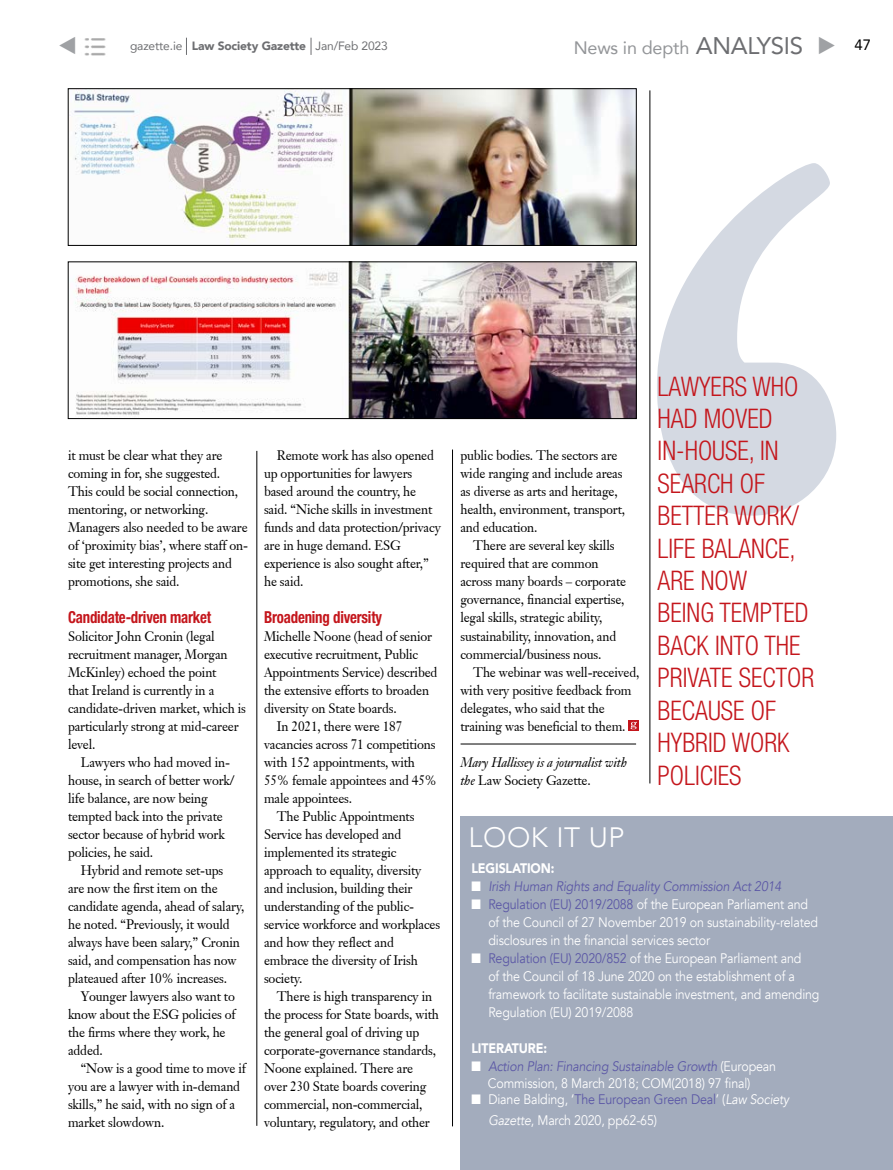
<style>
.page{position:relative;width:893px;height:1170px;background:#fff}
.page>*{position:absolute;margin:0;border:0;box-sizing:border-box;transform-origin:0 0}
.t1{font:300 27.9px "Avenir";letter-spacing:.02em;color:#fff}
.t2{font:300 condensed 27px/32.4px "Helvetica Neue LT";color:#c4161c;scale:.95 1}
.t3{font:18px "Avenir";letter-spacing:-.01em;color:#939598}
.t4{font:700 condensed 16.5px "Helvetica Neue LT";letter-spacing:-.015em;color:#c4161c;scale:.9 1}
.t5{font:15px "Avenir";color:#000}
.t6{font:13.8px/18px "Avenir";letter-spacing:-.01em;color:#fff;scale:.9 1}
.t7{font:italic 13.8px "Avenir";letter-spacing:-.01em;color:#5b57a6;scale:.9 1}
.t8{font:900 13.8px "Avenir";letter-spacing:-.01em;color:#fff;scale:.9 1}
.t9{font:13.5px/18px "Janson S Si";letter-spacing:-.015em;color:#000;scale:.95 1}
.t10{font:italic 13.5px/18px "Janson S Si";letter-spacing:-.015em;color:#000;scale:.95 1}
.t11{font:12px "Avenir";letter-spacing:-.01em;color:#6d6e71}
.s1{font-size:24px;color:#6d6e71}
.s2{font-weight:900}
.s3{font-style:normal}
.s4{color:#fff}
.s5{color:#5b57a6}
.s6{font-style:italic;color:#5b57a6}
.s7{font-style:italic}
</style>
<div class="page">
<svg style="left:186px;top:38px;width:1px;height:17px"></svg>
<svg style="left:311px;top:38px;width:1px;height:17px"></svg>
<img style="left:84px;top:38px;width:22px;height:18px">
<div style="left:461px;top:816px;width:432px;height:353px;background:#a3acbd"></div>
<img style="left:75px;top:264px;width:559px;height:153px">
<div style="left:68px;top:262px;width:568px;height:157px;border:1px solid #000"></div>
<img style="left:74px;top:90px;width:560px;height:153px">
<div style="left:68px;top:88px;width:568px;height:157px;border:1px solid #000"></div>
<hr style="left:461px;top:743px;width:175px;height:1px;background:#000">
<svg style="left:657px;top:163px;width:179px;height:352px;fill:#d4d9e2"></svg>
<div style="left:628px;top:720px;width:11px;height:10px;background:#c4161c"></div>
<svg style="left:631px;top:721px;width:6px;height:8px"></svg>
<hr style="left:452px;top:449px;width:1px;height:677px;background:#000">
<hr style="left:257px;top:451px;width:1px;height:674px;background:#000">
<hr style="left:650px;top:90px;width:1px;height:693px;background:#000">
<h3 class="t3" style="left:574px;top:34px;width:231px">News in depth <span class="s1">ANALYSIS</span></h3>
<p class="t11" style="left:130px;top:36px;width:259px">gazette.ie <span class="s2">Law Society Gazette</span> Jan/Feb 2023</p>
<p class="t5" style="left:854px;top:33px;width:18px">47</p>
<p class="t9" style="left:68px;top:446px;width:191px">it must be clear what they are coming in for, she suggested.<br>This could be social connection, mentoring, or networking.<br>Managers also needed to be aware of ‘proximity bias’, where staff on&shy;site get interesting projects and promotions, she said.</p>
<p class="t4" style="left:68px;top:606px;width:160px">Candidate-driven market</p>
<p class="t9" style="left:68px;top:626px;width:189px">Solicitor John Cronin (legal recruitment manager, Morgan<br>McKinley) echoed the point<br>that Ireland is currently in a candidate-driven market, which is particularly strong at mid-career level.</p>
<p class="t9" style="left:68px;top:752px;width:177px;text-indent:13px">Lawyers who had moved in&shy;house, in search of better work/ life balance, are now being tempted back into the private sector because of hybrid work policies, he said.</p>
<p class="t9" style="left:68px;top:860px;width:187px;text-indent:13px">Hybrid and remote set-ups<br>are now the first item on the candidate agenda, ahead of salary, he noted. “Previously, it would always have been salary,” Cronin said, and compensation has now plateaued after 10% increases.</p>
<p class="t9" style="left:68px;top:986px;width:178px;text-indent:13px">Younger lawyers also want to know about the ESG policies of the firms where they work, he added.</p>
<p class="t9" style="left:68px;top:1058px;width:189px;text-indent:13px">“Now is a good time to move if you are a lawyer with in-demand skills,” he said, with no sign of a market slowdown.</p>
<p class="t9" style="left:264px;top:446px;width:188px;text-indent:13px">Remote work has also opened up opportunities for lawyers based around the country, he said. “Niche skills in investment funds and data protection/privacy are in huge demand. ESG experience is also sought after,” he said.</p>
<p class="t4" style="left:264px;top:606px;width:133px">Broadening diversity</p>
<p class="t9" style="left:264px;top:626px;width:178px">Michelle Noone (head of senior</p>
<p class="t9" style="left:264px;top:644px;width:164px">executive recruitment, Public</p>
<p class="t9" style="left:264px;top:662px;width:184px">Appointments Service) described</p>
<p class="t9" style="left:264px;top:680px;width:175px">the extensive efforts to broaden</p>
<p class="t9" style="left:264px;top:698px;width:141px">diversity on State boards.</p>
<p class="t9" style="left:277px;top:716px;width:134px">In 2021, there were 187</p>
<p class="t9" style="left:264px;top:734px;width:182px">vacancies across 71 competitions</p>
<p class="t9" style="left:264px;top:752px;width:160px">with 152 appointments, with</p>
<p class="t9" style="left:264px;top:770px;width:184px">55% female appointees and 45%</p>
<p class="t9" style="left:264px;top:788px;width:94px">male appointees.</p>
<p class="t9" style="left:277px;top:806px;width:146px">The Public Appointments</p>
<p class="t9" style="left:264px;top:824px;width:146px">Service has developed and</p>
<p class="t9" style="left:264px;top:842px;width:141px">implemented its strategic</p>
<p class="t9" style="left:264px;top:860px;width:167px">approach to equality, diversity</p>
<p class="t9" style="left:264px;top:878px;width:158px">and inclusion, building their</p>
<p class="t9" style="left:264px;top:896px;width:160px">understanding of the public-</p>
<p class="t9" style="left:264px;top:914px;width:187px">service workforce and workplaces</p>
<p class="t9" style="left:264px;top:932px;width:138px">and how they reflect and</p>
<p class="t9" style="left:264px;top:950px;width:163px">embrace the diversity of Irish</p>
<p class="t9" style="left:264px;top:968px;width:42px">society.</p>
<p class="t9" style="left:277px;top:986px;width:165px">There is high transparency in</p>
<p class="t9" style="left:264px;top:1004px;width:186px">the process for State boards, with</p>
<p class="t9" style="left:264px;top:1022px;width:165px">the general goal of driving up</p>
<p class="t9" style="left:264px;top:1040px;width:182px">corporate-governance standards,</p>
<p class="t9" style="left:264px;top:1058px;width:158px">Noone explained. There are</p>
<p class="t9" style="left:264px;top:1076px;width:172px">over 230 State boards covering</p>
<p class="t9" style="left:264px;top:1094px;width:168px">commercial, non-commercial,</p>
<p class="t9" style="left:264px;top:1112px;width:176px">voluntary, regulatory, and other</p>
<p class="t9" style="left:460px;top:446px;width:175px">public bodies. The sectors are wide ranging and include areas as diverse as arts and heritage, health, environment, transport, and education.</p>
<p class="t9" style="left:460px;top:536px;width:176px;text-indent:13px">There are several key skills required that are common across many boards – corporate governance, financial expertise, legal skills, strategic ability, sustainability, innovation, and commercial/business nous.</p>
<p class="t9" style="left:460px;top:662px;width:190px;text-indent:13px">The webinar was well-received, with very positive feedback from delegates, who said that the training was beneficial to them.</p>
<p class="t10" style="left:460px;top:753px;width:177px">Mary Hallissey is a journalist with the <span class="s3">Law Society Gazette.</span></p>
<h1 class="t1" style="left:469px;top:821px;width:157px">LOOK IT UP</h1>
<h2 class="t2" style="left:658px;top:369px;width:166px">LAWYERS WHO<br>HAD MOVED<br>IN-HOUSE, IN<br>SEARCH OF<br>BETTER WORK/<br>LIFE BALANCE,<br>ARE NOW<br>BEING TEMPTED<br>BACK INTO THE<br>PRIVATE SECTOR<br>BECAUSE OF<br>HYBRID WORK<br>POLICIES</h2>
<p class="t8" style="left:471px;top:856px;width:94px">LEGISLATION:</p>
<p class="t7" style="left:471px;top:878px;width:346px"><span class="s4">■</span> Irish Human Rights and Equality Commission Act 2014</p>
<p class="t6" style="left:488px;top:895px;width:368px;text-indent:-17px">■ <span class="s5">Regulation (EU) 2019/2088</span> of the European Parliament and of the Council of 27 November 2019 on sustainability-related disclosures in the financial services sector</p>
<p class="t6" style="left:488px;top:949px;width:369px;text-indent:-17px">■ <span class="s5">Regulation (EU) 2020/852</span> of the European Parliament and<br>of the Council of 18 June 2020 on the establishment of a framework to facilitate sustainable investment, and amending Regulation (EU) 2019/2088</p>
<p class="t8" style="left:471px;top:1036px;width:86px">LITERATURE:</p>
<p class="t6" style="left:488px;top:1058px;width:322px;line-height:16.5px;text-indent:-17px">■ <span class="s6">Action Plan: Financing Sustainable Growth</span> (European<br>Commission, 8 March 2018; COM(2018) 97 final)</p>
<p class="t6" style="left:488px;top:1089px;width:336px;line-height:20.9px;text-indent:-17px">■ Diane Balding, ‘<span class="s5">The European Green Deal</span>’ (<span class="s7">Law Society<br>Gazette</span>, March 2020, pp62-65)</p>
</div>
